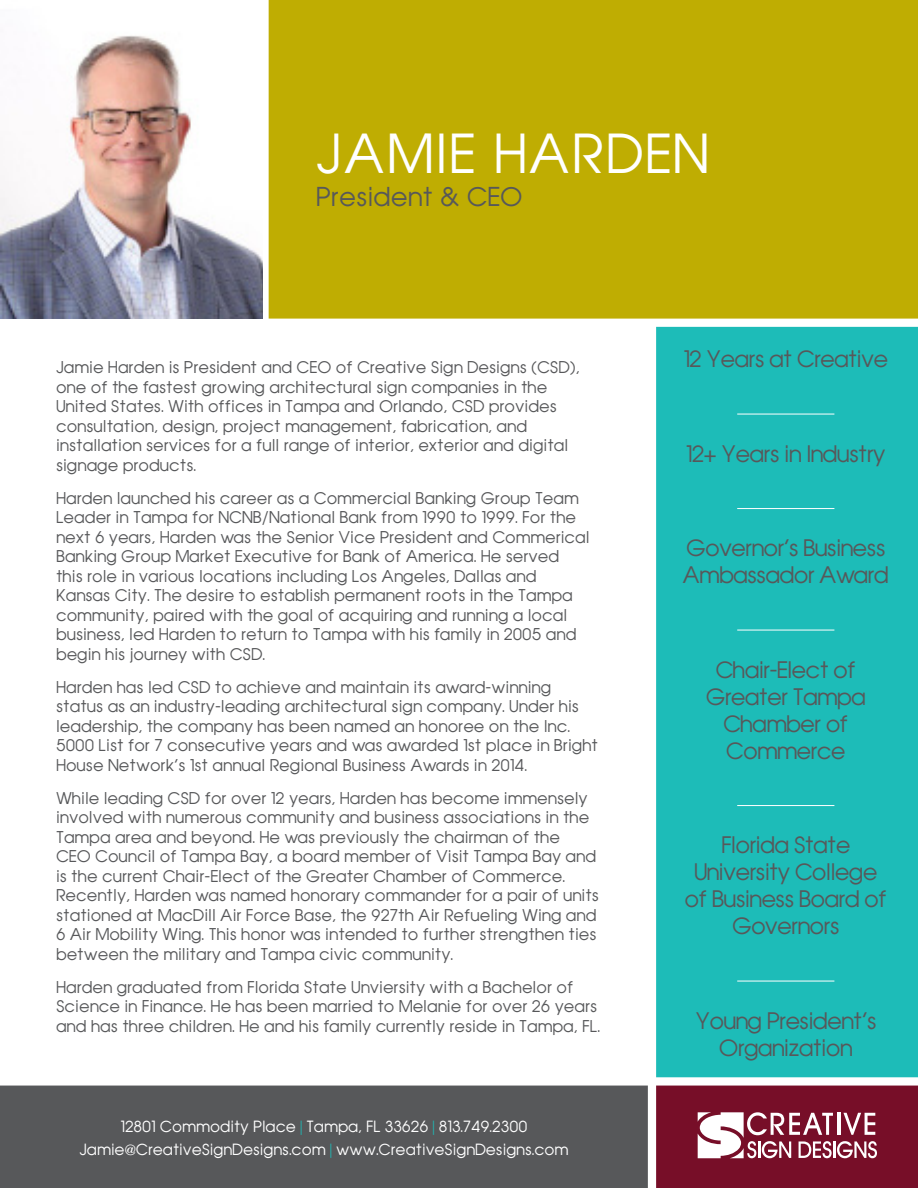
<style>
.page{position:relative;width:918px;height:1188px;background:#fff}
.page>*{position:absolute;margin:0;border:0;box-sizing:border-box;transform-origin:0 0}
.t1{font:49.5px "Avant Garde";letter-spacing:.04em;color:#fff}
.t2{font:24px "Avant Garde";color:#57585a}
.t3{font:21px/27px "Avant Garde";letter-spacing:-.04em;color:#57585a;text-align:center}
.t4{font:15px/19.5px "Avant Garde";color:#57585a}
.t5{font:14.25px "Avant Garde";color:#fff}
.s1{color:#1dbcb8}
</style>
<div class="page">
<div style="left:655px;top:297px;width:263px;height:788px;background:#1dbcb8"></div>
<div style="left:262px;top:0;width:656px;height:320px;background:#bfad02"></div>
<div style="left:260px;top:0;width:9px;height:323px;background:#fff"></div>
<div style="left:656px;top:1085px;width:262px;height:103px;background:#770e28"></div>
<div style="left:0;top:1084px;width:648px;height:104px;background:#57585a"></div>
<div style="left:0;top:1077px;width:918px;height:9px;background:#fff"></div>
<div style="left:0;top:319px;width:918px;height:8px;background:#fff"></div>
<hr style="left:737px;top:414px;width:97px;height:1px;background:#fff">
<hr style="left:737px;top:508px;width:97px;height:1px;background:#fff">
<hr style="left:737px;top:630px;width:97px;height:1px;background:#fff">
<hr style="left:737px;top:805px;width:97px;height:1px;background:#fff">
<hr style="left:737px;top:981px;width:97px;height:1px;background:#fff">
<div style="left:648px;top:320px;width:8px;height:868px;background:#fff"></div>
<img style="left:0;top:35px;width:262px;height:284px">
<svg style="left:698px;top:1112px;width:179px;height:46px"></svg>
<p class="t1" style="left:316px;top:122px;width:395px">JAMIE HARDEN</p>
<p class="t2" style="left:316px;top:181px;width:208px">President &amp; CEO</p>
<p class="t4" style="left:56px;top:358px;width:525px">Jamie Harden is President and CEO of Creative Sign Designs (CSD), one of the fastest growing architectural sign companies in the United States. With offices in Tampa and Orlando, CSD provides consultation, design, project management, fabrication, and installation services for a full range of interior, exterior and digital signage products.</p>
<p class="t4" style="left:56px;top:488px;width:535px">Harden launched his career as a Commercial Banking Group Team Leader in Tampa for NCNB/National Bank from 1990 to 1999. For the next 6 years, Harden was the Senior Vice President and Commerical Banking Group Market Executive for Bank of America. He served this role in various locations including Los Angeles, Dallas and Kansas City. The desire to establish permanent roots in the Tampa community, paired with the goal of acquiring and running a local business, led Harden to return to Tampa with his family in 2005 and begin his journey with CSD.</p>
<p class="t4" style="left:56px;top:677px;width:544px">Harden has led CSD to achieve and maintain its award-winning status as an industry-leading architectural sign company. Under his leadership, the company has been named an honoree on the Inc.<br>5000 List for 7 consecutive years and was awarded 1st place in Bright House Network’s 1st annual Regional Business Awards in 2014.</p>
<p class="t4" style="left:56px;top:788px;width:545px">While leading CSD for over 12 years, Harden has become immensely involved with numerous community and business associations in the Tampa area and beyond. He was previously the chairman of the<br>CEO Council of Tampa Bay, a board member of Visit Tampa Bay and is the current Chair-Elect of the Greater Chamber of Commerce.<br>Recently, Harden was named honorary commander for a pair of units stationed at MacDill Air Force Base, the 927th Air Refueling Wing and 6 Air Mobility Wing. This honor was intended to further strengthen ties between the military and Tampa civic community.</p>
<p class="t4" style="left:56px;top:977px;width:546px">Harden graduated from Florida State Unviersity with a Bachelor of<br>Science in Finance. He has been married to Melanie for over 26 years and has three children. He and his family currently reside in Tampa, FL.</p>
<p class="t5" style="left:121px;top:1118px;width:408px">12801 Commodity Place <span class="s1">|</span> Tampa, FL 33626 <span class="s1">|</span> 813.749.2300</p>
<p class="t5" style="left:79px;top:1140px;width:491px">Jamie@CreativeSignDesigns.com <span class="s1">|</span> www.CreativeSignDesigns.com</p>
<p class="t3" style="left:683px;top:346px;width:206px">12 Years at Creative</p>
<p class="t3" style="left:686px;top:440px;width:201px">12+ Years in Industry</p>
<p class="t3" style="left:683px;top:535px;width:208px;text-align:left">Governor’s Business<br>Ambassador Award</p>
<p class="t3" style="left:706px;top:656px;width:162px">Chair-Elect of<br>Greater Tampa<br>Chamber of<br>Commerce</p>
<p class="t3" style="left:685px;top:832px;width:204px">Florida State<br>University College of Business Board of<br>Governors</p>
<p class="t3" style="left:695px;top:1007px;width:183px">Young President’s<br>Organization</p>
</div>
